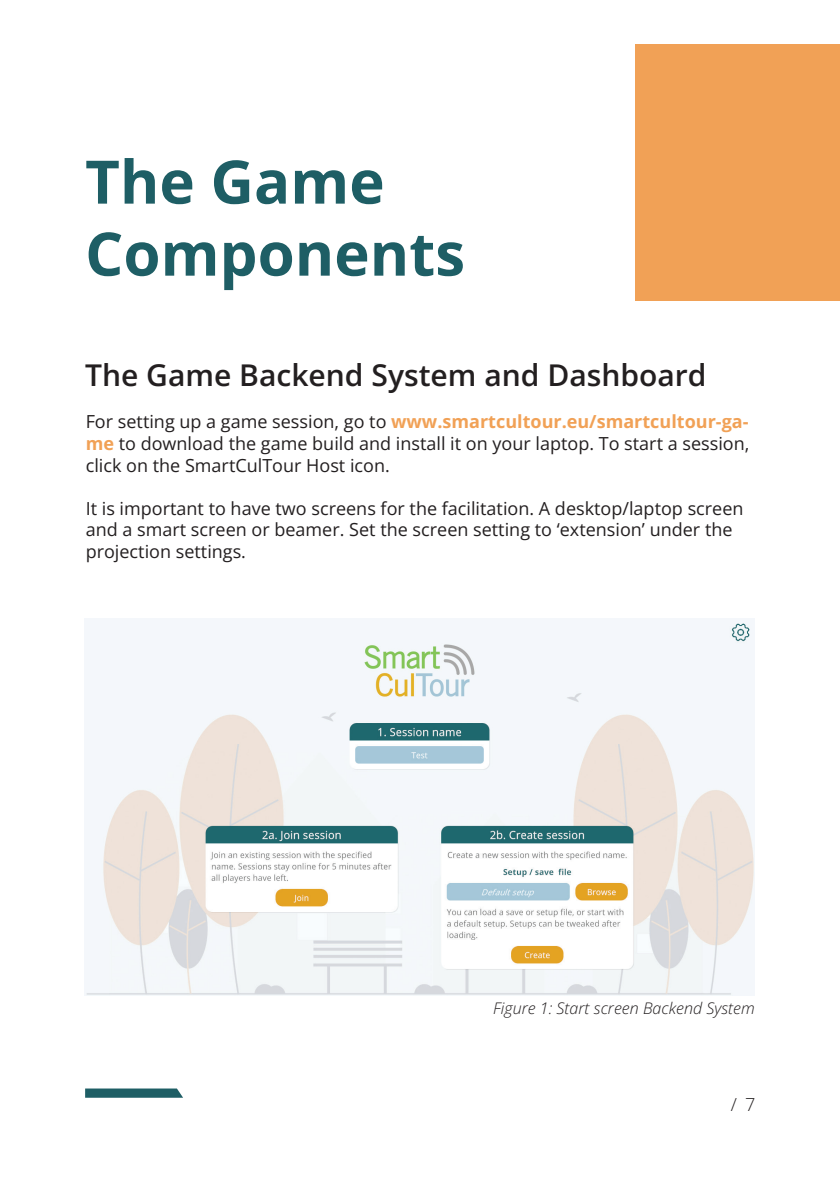
<style>
.page{position:relative;width:840px;height:1191px;background:#fff}
.page>*{position:absolute;margin:0;border:0;box-sizing:border-box;transform-origin:0 0}
.t1{font:700 60px/72px "Open Sans";color:#1e5e65}
.t2{font:600 30px "Open Sans";color:#231f20}
.t3{font:18px/21.6px "Open Sans";color:#231f20;text-align:justify}
.t4{font:300 18px "Open Sans";color:#231f20}
.t5{font:italic 300 16px "Open Sans";color:#231f20}
.s1{font-weight:700;color:#f1a156}
</style>
<div class="page">
<div style="left:635px;top:44px;width:204px;height:256px;background:#f1a156"></div>
<svg style="left:85px;top:1088px;width:98px;height:9px"></svg>
<img style="left:84px;top:618px;width:670px;height:377px">
<h1 class="t1" style="left:85px;top:144px;width:381px">The Game<br>Components</h1>
<h2 class="t2" style="left:85px;top:355px;width:622px">The Game Backend System and Dashboard</h2>
<p class="t3" style="left:86px;top:410px;width:665px">For setting up a game session, go to <span class="s1">www.smartcultour.eu/smartcultour-ga&shy;me</span> to download the game build and install it on your laptop. To start a session, click on the SmartCulTour Host icon.</p>
<p class="t3" style="left:86px;top:497px;width:659px;text-align:left">It is important to have two screens for the facilitation. A desktop/laptop screen and a smart screen or beamer. Set the screen setting to ‘extension’ under the projection settings.</p>
<p class="t5" style="left:493px;top:997px;width:263px">Figure 1: Start screen Backend System</p>
<p class="t4" style="left:730px;top:1092px;width:26px">/ 7</p>
</div>
